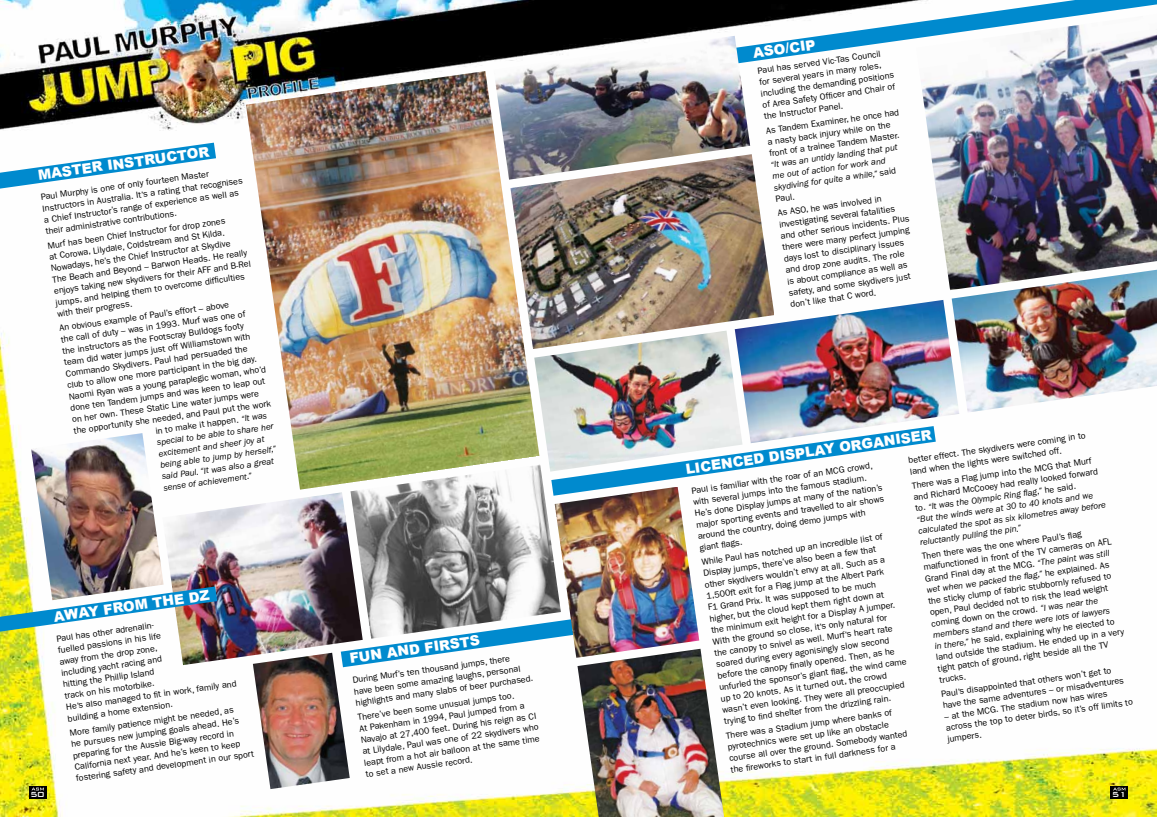
<style>
.page{position:relative;width:1157px;height:817px;background:#fff}
.page>*{position:absolute;margin:0;border:0;box-sizing:border-box;transform-origin:0 0}
.t1{font:900 14px "Arial";color:#fff}
.t2{font:500 9.8px "Bank Gothic";color:#fff}
.t3{font:9px/11.5px "Franklin Gothic";color:#000}
.t4{font:italic 9px/11.4px "Franklin Gothic";color:#000}
.s1{font-style:italic}
.s2{font-style:normal}
</style>
<div class="page">
<img style="left:0;top:0;width:1157px;height:816px">
<svg style="left:0;top:143px;width:216px;height:45px"></svg>
<svg style="left:702px;top:0;width:455px;height:68px"></svg>
<svg style="left:350px;top:638px;width:227px;height:29px"></svg>
<img style="left:246px;top:71px;width:288px;height:418px">
<img style="left:510px;top:154px;width:264px;height:195px">
<img style="left:493px;top:36px;width:257px;height:144px">
<img style="left:951px;top:290px;width:206px;height:122px">
<img style="left:734px;top:300px;width:225px;height:143px">
<img style="left:534px;top:330px;width:208px;height:134px">
<svg style="left:551px;top:426px;width:384px;height:69px"></svg>
<img style="left:554px;top:486px;width:145px;height:171px">
<img style="left:577px;top:648px;width:147px;height:168px">
<img style="left:916px;top:14px;width:241px;height:276px">
<img style="left:350px;top:464px;width:211px;height:174px">
<img style="left:162px;top:492px;width:201px;height:173px">
<img style="left:253px;top:652px;width:97px;height:137px">
<img style="left:31px;top:433px;width:133px;height:153px">
<img style="left:0;top:586px;width:217px;height:45px">
<div style="left:29px;top:785px;width:17px;height:13px;background:#000"></div>
<svg style="left:32px;top:787px;width:12px;height:3px"></svg>
<div style="left:1110px;top:785px;width:18px;height:13px;background:#000"></div>
<svg style="left:1113px;top:787px;width:12px;height:3px"></svg>
<h1 class="t1" style="left:37px;top:165px;width:174px;rotate:-8deg">MASTER INSTRUCTOR</h1>
<p class="t3" style="left:40px;top:191px;width:204px;rotate:-8deg">Paul Murphy is one of only fourteen Master Instructors in Australia. It’s a rating that recognises a Chief Instructor’s range of experience as well as their administrative contributions.</p>
<p class="t3" style="left:47px;top:240px;width:200px;rotate:-8deg">Murf has been Chief Instructor for drop zones<br>at Corowa, Lilydale, Coldstream and St Kilda.<br>Nowadays, he’s the Chief Instructor at Skydive<br>The Beach and Beyond – Barwon Heads. He really enjoys taking new skydivers for their AFF and B-Rel jumps, and helping them to overcome diffi culties with their progress.</p>
<p class="t3" style="left:59px;top:322px;width:173px;rotate:-8deg">An obvious example of Paul’s effort – above</p>
<p class="t3" style="left:60px;top:334px;width:188px;rotate:-8deg">the call of duty – was in 1993. Murf was one of</p>
<p class="t3" style="left:62px;top:345px;width:184px;rotate:-8deg">the instructors as the Footscray Bulldogs footy</p>
<p class="t3" style="left:63px;top:356px;width:189px;rotate:-8deg">team did water jumps just off Williamstown with</p>
<p class="t3" style="left:65px;top:368px;width:185px;rotate:-8deg">Commando Skydivers. Paul had persuaded the</p>
<p class="t3" style="left:67px;top:379px;width:193px;rotate:-8deg">club to allow one more participant in the big day.</p>
<p class="t3" style="left:68px;top:391px;width:200px;rotate:-8deg">Naomi Ryan was a young paraplegic woman, who’d</p>
<p class="t3" style="left:70px;top:402px;width:198px;rotate:-8deg">done ten Tandem jumps and was keen to leap out</p>
<p class="t3" style="left:71px;top:413px;width:190px;rotate:-8deg">on her own. These Static Line water jumps were</p>
<p class="t3" style="left:73px;top:425px;width:201px;rotate:-8deg">the opportunity she needed, and Paul put the work</p>
<p class="t3" style="left:155px;top:425px;width:114px;rotate:-8deg">in to make it happen. <span class="s1">“It was</span></p>
<p class="t4" style="left:156px;top:436px;width:119px;rotate:-8deg">special to be able to share her</p>
<p class="t4" style="left:158px;top:448px;width:108px;rotate:-8deg">excitement and sheer joy at</p>
<p class="t4" style="left:160px;top:459px;width:118px;rotate:-8deg">being able to jump by herself,”</p>
<p class="t4" style="left:161px;top:471px;width:114px;rotate:-8deg">said Paul. “It was also a great</p>
<p class="t4" style="left:163px;top:482px;width:90px;rotate:-8deg">sense of achievement.”</p>
<h1 class="t1" style="left:52px;top:606px;width:159px;rotate:-8deg">AWAY FROM THE DZ</h1>
<p class="t3" style="left:56px;top:633px;width:173px;rotate:-8deg">Paul has other adrenalin-<br>fuelled passions in his life<br>away from the drop zone,<br>including yacht racing and<br>hitting the Phillip Island<br>track on his motorbike.<br>He’s also managed to fi t in work, family and building a home extension.</p>
<p class="t3" style="left:69px;top:727px;width:181px;rotate:-8deg">More family patience might be needed, as<br>he pursues new jumping goals ahead. He’s preparing for the Aussie Big-way record in California next year. And he’s keen to keep fostering safety and development in our sport</p>
<h1 class="t1" style="left:348px;top:648px;width:133px;rotate:-8deg">FUN AND FIRSTS</h1>
<p class="t3" style="left:352px;top:674px;width:181px;rotate:-8deg">During Murf’s ten thousand jumps, there have been some amazing laughs, personal highlights and many slabs of beer purchased.</p>
<p class="t3" style="left:357px;top:711px;width:179px;rotate:-8deg">There’ve been some unusual jumps too.<br>At Pakenham in 1994, Paul jumped from a Navajo at 27,400 feet. During his reign as CI at Lilydale, Paul was one of 22 skydivers who leapt from a hot air balloon at the same time to set a new Aussie record.</p>
<h1 class="t1" style="left:751px;top:43px;width:65px;rotate:-8deg">ASO/CIP</h1>
<p class="t3" style="left:757px;top:65px;width:136px;rotate:-8deg">Paul has served Vic-Tas Council for several years in many roles, including the demanding positions of Area Safety Offi cer and Chair of the Instructor Panel.</p>
<p class="t3" style="left:765px;top:125px;width:136px;rotate:-8deg">As Tandem Examiner, he once had a nasty back injury while on the front of a trainee Tandem Master.</p>
<p class="t4" style="left:770px;top:159px;width:129px;rotate:-8deg">“It was an untidy landing that put me out of action for work and skydiving for quite a while,” <span class="s2">said<br>Paul.</span></p>
<p class="t3" style="left:777px;top:207px;width:131px;rotate:-8deg">As ASO, he was involved in investigating several fatalities and other serious incidents. Plus there were many perfect jumping days lost to disciplinary issues and drop zone audits. The role<br>is about compliance as well as safety, and some skydivers just don’t like that C word.</p>
<h1 class="t1" style="left:684px;top:459px;width:250px;rotate:-8deg">LICENCED DISPLAY ORGANISER</h1>
<p class="t3" style="left:907px;top:454px;width:180px;rotate:-8deg">better effect. The skydivers were coming in to land when the lights were switched off.</p>
<p class="t4" style="left:911px;top:480px;width:190px;rotate:-8deg"><span class="s2">There was a Flag jump into the MCG that Murf and Richard McCooey had really looked forward to.</span> “It was the Olympic Ring fl ag,” <span class="s2">he said.<br></span>“But the winds were at 30 to 40 knots and we calculated the spot as six kilometres away before reluctantly pulling the pin.”</p>
<p class="t3" style="left:691px;top:485px;width:191px;rotate:-8deg">Paul is familiar with the roar of an MCG crowd, with several jumps into the famous stadium.<br>He’s done Display jumps at many of the nation’s major sporting events and travelled to air shows around the country, doing demo jumps with giant fl ags.</p>
<p class="t3" style="left:921px;top:550px;width:191px;rotate:-8deg">Then there was the one where Paul’s fl ag malfunctioned in front of the TV cameras on AFL Grand Final day at the MCG. <span class="s1">“The paint was still wet when we packed the fl ag,”</span> he explained. As the sticky clump of fabric stubbornly refused to open, Paul decided not to risk the lead weight coming down on the crowd. <span class="s1">“I was near the members stand and there were lots of lawyers<br>in there,”</span> he said, explaining why he elected to land outside the stadium. He ended up in a very tight patch of ground, right beside all the TV trucks.</p>
<p class="t3" style="left:701px;top:556px;width:191px;rotate:-8deg">While Paul has notched up an incredible list of Display jumps, there’ve also been a few that other skydivers wouldn’t envy at all. Such as a 1,500ft exit for a Flag jump at the Albert Park F1 Grand Prix. It was supposed to be much higher, but the cloud kept them right down at the minimum exit height for a Display A jumper.<br>With the ground so close, it’s only natural for the canopy to snivel as well. Murf’s heart rate soared during every agonisingly slow second before the canopy fi nally opened. Then, as he unfurled the sponsor’s giant fl ag, the wind came up to 20 knots. As it turned out, the crowd wasn’t even looking. They were all preoccupied trying to fi nd shelter from the drizzling rain.</p>
<p class="t3" style="left:940px;top:688px;width:184px;rotate:-8deg">Paul’s disappointed that others won’t get to have the same adventures – or misadventures</p>
<p class="t3" style="left:943px;top:710px;width:190px;rotate:-8deg">– at the MCG. The stadium now has wires across the top to deter birds, so it’s off limits to jumpers.</p>
<p class="t3" style="left:725px;top:729px;width:181px;rotate:-8deg">There was a Stadium jump where banks of pyrotechnics were set up like an obstacle course all over the ground. Somebody wanted the fi reworks to start in full darkness for a</p>
<p class="t2" style="left:30px;top:786px;width:16px">50</p>
<p class="t2" style="left:1112px;top:786px;width:16px">51</p>
</div>
